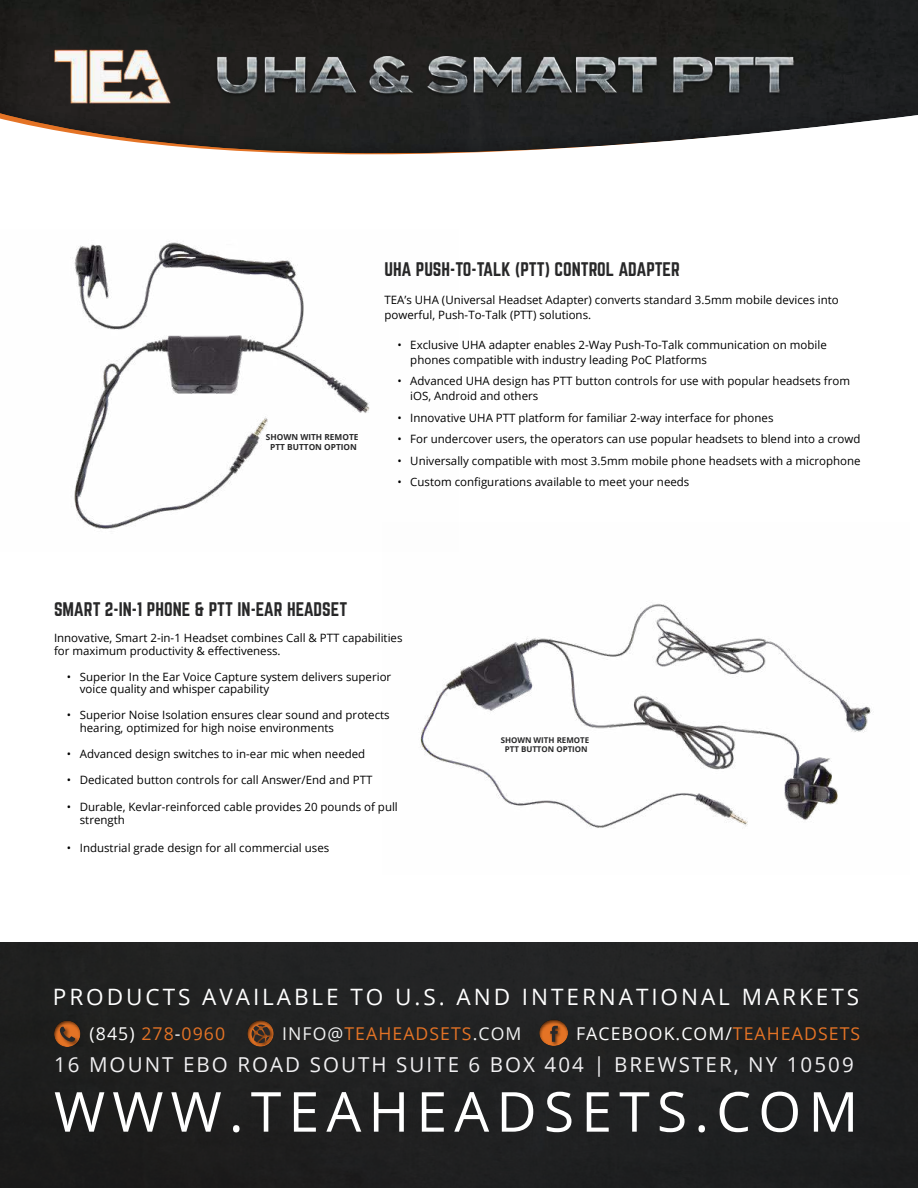
<style>
.page{position:relative;width:918px;height:1188px;background:#fff}
.page>*{position:absolute;margin:0;border:0;box-sizing:border-box;transform-origin:0 0}
.t1{font:55.2px "Open Sans";letter-spacing:.13em;color:#fff}
.t2{font:22.5px "Open Sans";letter-spacing:.13em;color:#fff}
.t3{font:20.55px "Open Sans";letter-spacing:.1em;color:#f1f0f2}
.t4{font:17.7px "Open Sans";letter-spacing:.06em;color:#e47325}
.t5{font:17.7px "Open Sans";letter-spacing:.06em;color:#fff}
.t6{font:17.25px "Norwester";color:#282829}
.t7{font:11.55px/15px "Open Sans";color:#000}
.t8{font:700 8.25px/9.9px "Open Sans";color:#282829;text-align:center}
.t9{font:700 7.95px/9.6px "Open Sans";color:#282829;text-align:center}
.s1{color:#f0f1f1}
.s2{color:#e47325}
.s3{color:#fff}
</style>
<div class="page">
<svg style="left:0;top:0;width:918px;height:155px;background:#3a3937"></svg>
<img style="left:46px;top:47px;width:132px;height:58px">
<div style="left:0;top:942px;width:918px;height:246px;background:#202121"></div>
<svg style="left:525px;top:1009px;width:55px;height:38px;background:#3e2e22"></svg>
<div style="left:234px;top:1008px;width:52px;height:39px;background:#222322"></div>
<div style="left:549px;top:1025px;width:13px;height:21px;background:#000;opacity:.5"></div>
<svg style="left:550px;top:1026px;width:8px;height:16px"></svg>
<div style="left:251px;top:1023px;width:24px;height:24px;background:#000;opacity:.5"></div>
<svg style="left:252px;top:1025px;width:18px;height:18px"></svg>
<svg style="left:40px;top:1009px;width:53px;height:39px;background:#28221d"></svg>
<div style="left:58px;top:1026px;width:23px;height:22px;background:#000;opacity:.5"></div>
<svg style="left:60px;top:1027px;width:15px;height:15px"></svg>
<img style="left:74px;top:241px;width:296px;height:288px">
<img style="left:420px;top:604px;width:452px;height:224px">
<img style="left:212px;top:53px;width:586px;height:46px">
<p class="t8" style="left:266px;top:432px;width:94px">SHOWN WITH REMOTE<br>PTT BUTTON OPTION</p>
<h3 class="t6" style="left:384px;top:260px;width:297px">UHA PUSH-TO-TALK (PTT) CONTROL ADAPTER</h3>
<p class="t7" style="left:384px;top:293px;width:456px">TEA’s UHA (Universal Headset Adapter) converts standard 3.5mm mobile devices into powerful, Push-To-Talk (PTT) solutions.</p>
<p class="t7" style="left:410px;top:338px;width:418px;text-indent:-13px">• Exclusive UHA adapter enables 2-Way Push-To-Talk communication on mobile phones compatible with industry leading PoC Platforms</p>
<p class="t7" style="left:410px;top:375px;width:441px;text-indent:-13px">• Advanced UHA design has PTT button controls for use with popular headsets from iOS, Android and others</p>
<p class="t7" style="left:397px;top:411px;width:378px">• Innovative UHA PTT platform for familiar 2-way interface for phones</p>
<p class="t7" style="left:397px;top:433px;width:465px">• For undercover users, the operators can use popular headsets to blend into a crowd</p>
<p class="t7" style="left:397px;top:454px;width:465px">• Universally compatible with most 3.5mm mobile phone headsets with a microphone</p>
<p class="t7" style="left:397px;top:476px;width:294px">• Custom configurations available to meet your needs</p>
<h3 class="t6" style="left:54px;top:600px;width:295px">SMART 2-IN-1 PHONE &amp; PTT IN-EAR HEADSET</h3>
<p class="t7" style="left:54px;top:632px;width:350px;line-height:12.9px">Innovative, Smart 2-in-1 Headset combines Call &amp; PTT capabilities for maximum productivity &amp; effectiveness.</p>
<p class="t7" style="left:80px;top:671px;width:313px;line-height:12.9px;text-indent:-13px">• Superior In the Ear Voice Capture system delivers superior voice quality and whisper capability</p>
<p class="t7" style="left:80px;top:710px;width:311px;line-height:12.9px;text-indent:-13px">• Superior Noise Isolation ensures clear sound and protects hearing, optimized for high noise environments</p>
<p class="t7" style="left:67px;top:748px;width:300px">• Advanced design switches to in-ear mic when needed</p>
<p class="t7" style="left:67px;top:773px;width:307px">• Dedicated button controls for call Answer/End and PTT</p>
<p class="t7" style="left:80px;top:801px;width:320px;line-height:13.8px;text-indent:-13px">• Durable, Kevlar-reinforced cable provides 20 pounds of pull strength</p>
<p class="t7" style="left:67px;top:841px;width:264px">• Industrial grade design for all commercial uses</p>
<p class="t9" style="left:501px;top:735px;width:90px">SHOWN WITH REMOTE<br>PTT BUTTON OPTION</p>
<h2 class="t2" style="left:53px;top:988px;width:808px">PRODUCTS AVAILABLE TO U.S. AND INTERNATIONAL MARKETS</h2>
<h3 class="t4" style="left:282px;top:1026px;width:241px"><span class="s1">INFO@</span>TEAHEADSETS<span class="s1">.COM</span></h3>
<h3 class="t5" style="left:576px;top:1026px;width:286px">FACEBOOK.COM/<span class="s2">TEAHEADSETS</span></h3>
<h3 class="t3" style="left:54px;top:1056px;width:801px">16 MOUNT EBO ROAD SOUTH SUITE 6 BOX 404 | BREWSTER, NY 10509</h3>
<h3 class="t4" style="left:90px;top:1026px;width:137px"><span class="s3">(845)</span> 278<span class="s3">-</span>0960</h3>
<h1 class="t1" style="left:54px;top:1089px;width:806px">WWW.TEAHEADSETS.COM</h1>
</div>
